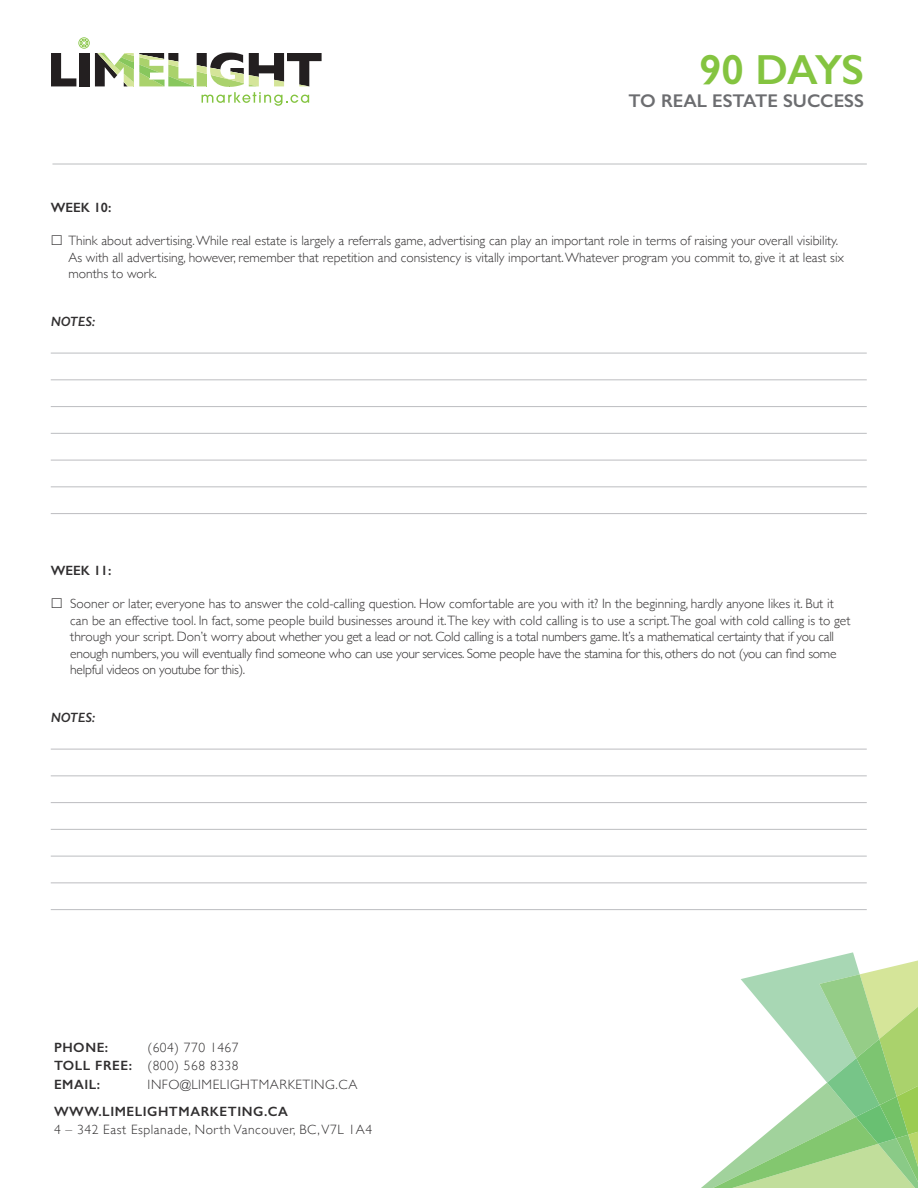
<style>
.page{position:relative;width:918px;height:1188px;background:#fff}
.page>*{position:absolute;margin:0;border:0;box-sizing:border-box;transform-origin:0 0}
.t1{font:600 42.3px "Gill Sans";letter-spacing:-.025em;color:#84c440}
.t2{font:600 18.45px "Gill Sans";color:#6c6d70}
.t3{font:300 13.5px/16.5px "Gill Sans";color:#312f30}
.t4{font:300 13.5px/18px "Gill Sans";letter-spacing:.04em;color:#312f30;text-align:right}
.t5{font:600 13.5px "Gill Sans";letter-spacing:.04em;color:#312f30}
.t6{font:italic 600 13.5px "Gill Sans";color:#312f30}
.s1{font-weight:600}
</style>
<div class="page">
<svg style="left:701px;top:952px;width:217px;height:236px"></svg>
<svg style="left:51px;top:37px;width:271px;height:69px"></svg>
<hr style="left:51px;top:353px;width:816px;height:1px;background:#bcbdc0">
<hr style="left:51px;top:379px;width:816px;height:1px;background:#bcbdc0">
<hr style="left:51px;top:406px;width:816px;height:1px;background:#bcbdc0">
<hr style="left:51px;top:433px;width:816px;height:1px;background:#bcbdc0">
<hr style="left:51px;top:460px;width:816px;height:1px;background:#bcbdc0">
<hr style="left:51px;top:486px;width:816px;height:1px;background:#bcbdc0">
<hr style="left:51px;top:513px;width:816px;height:1px;background:#bcbdc0">
<hr style="left:51px;top:749px;width:816px;height:1px;background:#bcbdc0">
<hr style="left:51px;top:775px;width:816px;height:1px;background:#bcbdc0">
<hr style="left:51px;top:802px;width:816px;height:1px;background:#bcbdc0">
<hr style="left:51px;top:829px;width:816px;height:1px;background:#bcbdc0">
<hr style="left:51px;top:856px;width:816px;height:1px;background:#bcbdc0">
<hr style="left:51px;top:882px;width:816px;height:1px;background:#bcbdc0">
<hr style="left:51px;top:909px;width:816px;height:1px;background:#bcbdc0">
<hr style="left:52px;top:164px;width:815px;height:1px;background:#bcbdc0">
<h1 class="t1" style="left:699px;top:44px;width:166px">90 DAYS</h1>
<h2 class="t2" style="left:629px;top:90px;width:237px">TO REAL ESTATE SUCCESS</h2>
<p class="t5" style="left:51px;top:200px;width:62px">WEEK 10:</p>
<p class="t3" style="left:68px;top:232px;width:777px">Think about advertising. While real estate is largely a referrals game, advertising can play an important role in terms of raising your overall visibility.<br>As with all advertising, however, remember that repetition and consistency is vitally important. Whatever program you commit to, give it at least six months to work.</p>
<p class="t6" style="left:51px;top:313px;width:46px">NOTES:</p>
<p class="t5" style="left:51px;top:563px;width:62px">WEEK 11:</p>
<p class="t3" style="left:70px;top:595px;width:782px">Sooner or later, everyone has to answer the cold-calling question. How comfortable are you with it? In the beginning, hardly anyone likes it. But it can be an effective tool. In fact, some people build businesses around it.The key with cold calling is to use a script.The goal with cold calling is to get through your script. Don’t worry about whether you get a lead or not. Cold calling is a total numbers game. It’s a mathematical certainty that if you call enough numbers, you will eventually find someone who can use your services. Some people have the stamina for this, others do not (you can find some helpful videos on youtube for this).</p>
<p class="t6" style="left:51px;top:709px;width:46px">NOTES:</p>
<p class="t4" style="left:54px;top:1037px;width:186px">(604) 770 1467<br><span class="s1">TOLL FREE:</span> (800) 568 8338</p>
<p class="t5" style="left:54px;top:1076px;width:48px">EMAIL:</p>
<p class="t4" style="left:148px;top:1075px;width:211px">INFO@LIMELIGHTMARKETING.CA</p>
<p class="t5" style="left:54px;top:1104px;width:236px">WWW.LIMELIGHTMARKETING.CA</p>
<p class="t4" style="left:54px;top:1120px;width:320px">4 – 342 East Esplanade, North Vancouver, BC, V7L 1A4</p>
<p class="t5" style="left:54px;top:1039px;width:56px">PHONE:</p>
</div>
